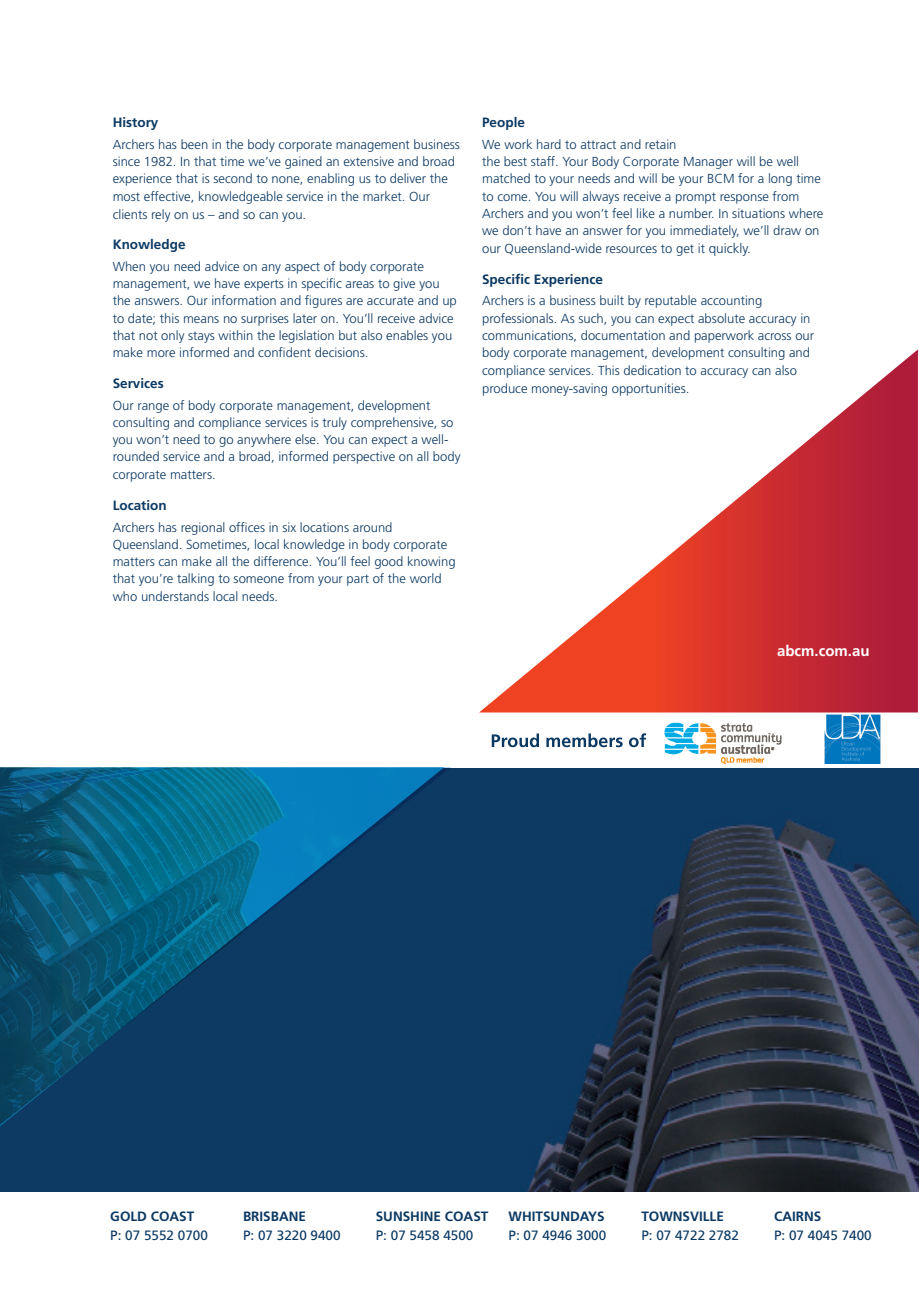
<style>
.page{position:relative;width:919px;height:1289px;background:#fff}
.page>*{position:absolute;margin:0;border:0;box-sizing:border-box;transform-origin:0 0}
.t1{font:700 15px "Frutiger LT Std";color:#fff}
.subheads{font:700 13.5px "Frutiger LT Std";color:#0c3962}
.t2{font:13.5px "Frutiger LT Std";color:#0c3962}
.main_body{font:300 13.05px/17.4px "Frutiger LT Std";color:#0c3962}
.s1{font-size:13.5px}
</style>
<div class="page">
<img style="left:0;top:768px;width:918px;height:423px">
<svg style="left:491px;top:733px;width:155px;height:14px"></svg>
<img style="left:664px;top:722px;width:118px;height:42px">
<svg style="left:479px;top:350px;width:438px;height:362px"></svg>
<img style="left:824px;top:714px;width:56px;height:49px">
<img style="left:0;top:767px;width:451px;height:359px">
<p class="subheads" style="left:113px;top:115px;width:47px">History</p>
<p class="main_body" style="left:113px;top:136px;width:349px">Archers has been in the body corporate management business since 1982. In that time we’ve gained an extensive and broad experience that is second to none, enabling us to deliver the most effective, knowledgeable service in the market. Our clients rely on us – and so can you.</p>
<p class="subheads" style="left:113px;top:237px;width:74px">Knowledge</p>
<p class="main_body" style="left:113px;top:258px;width:345px">When you need advice on any aspect of body corporate management, we have experts in specific areas to give you the answers. Our information and figures are accurate and up to date; this means no surprises later on. You’ll receive advice that not only stays within the legislation but also enables you make more informed and confident decisions.</p>
<p class="subheads" style="left:113px;top:375px;width:53px">Services</p>
<p class="main_body" style="left:113px;top:396px;width:349px">Our range of body corporate management, development consulting and compliance services is truly comprehensive, so you won’t need to go anywhere else. You can expect a well&shy;rounded service and a broad, informed perspective on all body corporate matters.</p>
<p class="subheads" style="left:113px;top:497px;width:55px">Location</p>
<p class="main_body" style="left:113px;top:518px;width:344px">Archers has regional offices in six locations around Queensland. Sometimes, local knowledge in body corporate matters can make all the difference. You’ll feel good knowing that you’re talking to someone from your part of the world who understands local needs.</p>
<p class="subheads" style="left:482px;top:115px;width:44px">People</p>
<p class="main_body" style="left:482px;top:136px;width:343px">We work hard to attract and retain<br>the best staff. Your Body Corporate Manager will be well matched to your needs and will be your BCM for a long time to come. You will always receive a prompt response from Archers and you won’t feel like a number. In situations where we don’t have an answer for you immediately, we’ll draw on our Queensland-wide resources to get it <span class="s1">quickly.</span></p>
<p class="subheads" style="left:482px;top:271px;width:122px">Specific Experience</p>
<p class="main_body" style="left:482px;top:292px;width:333px">Archers is a business built by reputable accounting professionals. As such, you can expect absolute accuracy in communications, documentation and paperwork across our body corporate management, development consulting and compliance services. This dedication to accuracy can also produce money-saving opportunities.</p>
<p class="t1" style="left:777px;top:642px;width:94px">abcm.com.au</p>
<p class="subheads" style="left:110px;top:1207px;width:86px">GOLD COAST</p>
<p class="t2" style="left:110px;top:1227px;width:99px">P: 07 5552 0700</p>
<p class="subheads" style="left:243px;top:1207px;width:65px">BRISBANE</p>
<p class="t2" style="left:243px;top:1227px;width:99px">P: 07 3220 9400</p>
<p class="subheads" style="left:376px;top:1207px;width:114px">SUNSHINE COAST</p>
<p class="t2" style="left:376px;top:1227px;width:99px">P: 07 5458 4500</p>
<p class="subheads" style="left:508px;top:1207px;width:98px">WHITSUNDAYS</p>
<p class="t2" style="left:508px;top:1227px;width:99px">P: 07 4946 3000</p>
<p class="subheads" style="left:641px;top:1207px;width:84px">TOWNSVILLE</p>
<p class="t2" style="left:641px;top:1227px;width:99px">P: 07 4722 2782</p>
<p class="subheads" style="left:774px;top:1207px;width:49px">CAIRNS</p>
<p class="t2" style="left:774px;top:1227px;width:99px">P: 07 4045 7400</p>
</div>
